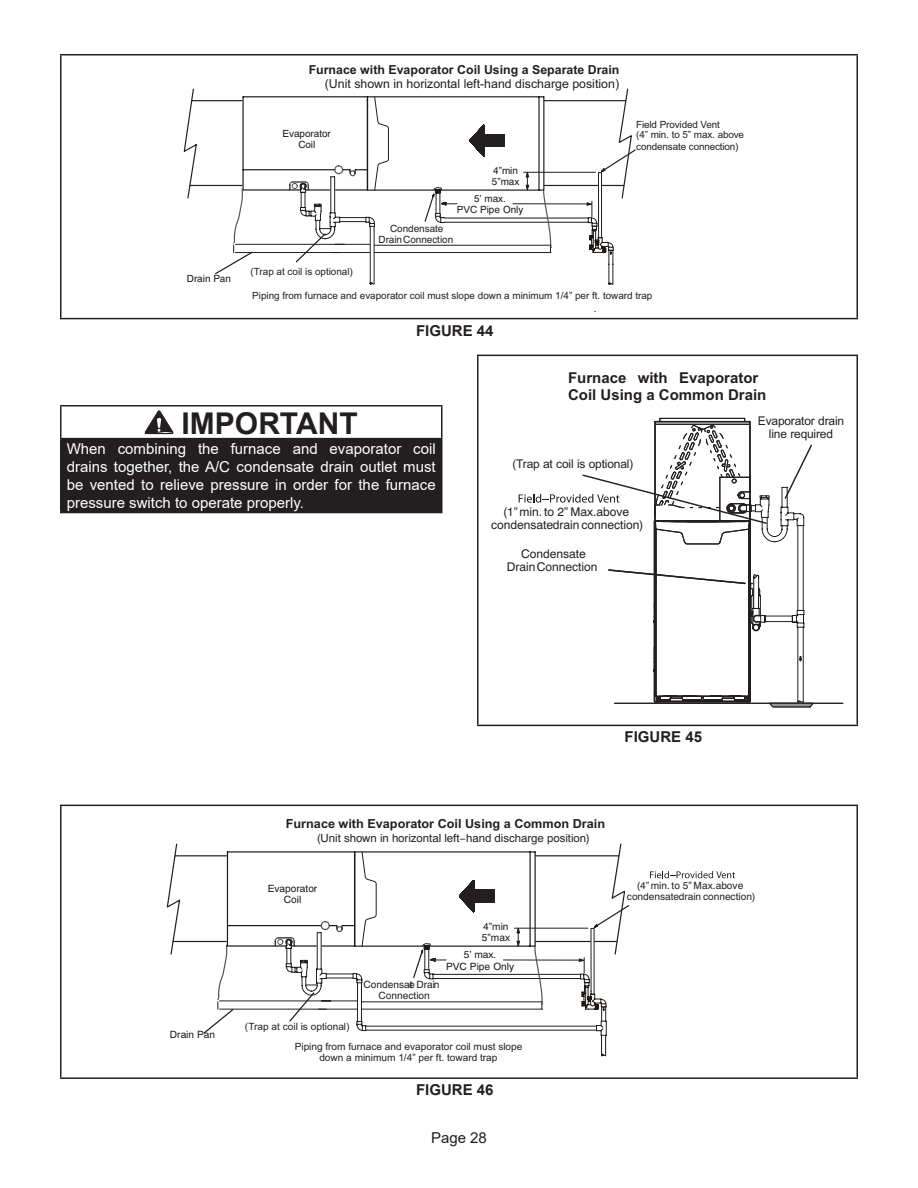
<style>
.page{position:relative;width:918px;height:1188px;background:#fff}
.page>*{position:absolute;margin:0;border:0;box-sizing:border-box;transform-origin:0 0}
.t1{font:700 30px "Arial";color:#231f20}
.t2{font:15px/18px "Arial";color:#fff;text-align:justify}
.t3{font:700 15px/16.6px "Arial";color:#231f20}
.t4{font:15px "Arial";color:#231f20}
.t5{font:700 12.45px "Arial";color:#231f20}
.t6{font:12.3px "Arial";color:#231f20}
.t7{font:700 12.3px "Arial";color:#231f20}
.t8{font:12px/13.4px "Helvetica";color:#231f20;text-align:center}
.t9{font:12px/13.2px "Arial";letter-spacing:-.015em;color:#231f20;text-align:center}
.t10{font:11.25px "Helvetica";color:#231f20}
.t11{font:10.05px/11.1px "Arial";color:#231f20;text-align:center}
.t12{font:10.05px/11.1px "Helvetica";color:#231f20;text-align:center}
.t13{font:10.05px/11.2px "Helvetica";color:#1d1814;text-align:center}
.t14{font:9.9px/10.9px "Arial";color:#231f20}
.t15{font:9.9px/11.1px "Helvetica";color:#1d1814;text-align:center}
.t16{font:9.9px/10.9px "Helvetica";color:#231f20;text-align:center}
</style>
<div class="page">
<hr style="left:60px;top:54px;width:798px;height:2px;background:#231f20">
<hr style="left:60px;top:56px;width:2px;height:262px;background:#231f20">
<hr style="left:856px;top:56px;width:2px;height:262px;background:#231f20">
<hr style="left:60px;top:318px;width:798px;height:1px;background:#231f20">
<svg style="left:184px;top:88px;width:445px;height:111px"></svg>
<svg style="left:214px;top:96px;width:422px;height:189px"></svg>
<div style="left:61px;top:439px;width:381px;height:74px;background:#231f20"></div>
<hr style="left:60px;top:405px;width:382px;height:1px;background:#231f20">
<hr style="left:60px;top:407px;width:2px;height:31px;background:#231f20">
<hr style="left:441px;top:407px;width:1px;height:31px;background:#231f20">
<hr style="left:60px;top:438px;width:382px;height:1px;background:#231f20">
<hr style="left:60px;top:439px;width:2px;height:73px;background:#231f20">
<hr style="left:60px;top:512px;width:382px;height:1px;background:#231f20">
<svg style="left:144px;top:410px;width:30px;height:25px"></svg>
<hr style="left:477px;top:355px;width:381px;height:1px;background:#231f20">
<hr style="left:477px;top:356px;width:1px;height:369px;background:#231f20">
<hr style="left:856px;top:356px;width:2px;height:369px;background:#231f20">
<hr style="left:477px;top:725px;width:381px;height:1px;background:#231f20">
<svg style="left:519px;top:417px;width:325px;height:290px"></svg>
<hr style="left:60px;top:805px;width:798px;height:1px;background:#231f20">
<hr style="left:60px;top:806px;width:2px;height:271px;background:#231f20">
<hr style="left:856px;top:806px;width:2px;height:271px;background:#231f20">
<hr style="left:60px;top:1077px;width:798px;height:2px;background:#231f20">
<svg style="left:650px;top:871px;width:85px;height:7px"></svg>
<svg style="left:167px;top:843px;width:455px;height:112px"></svg>
<svg style="left:202px;top:851px;width:428px;height:206px"></svg>
<p class="t15" style="left:187px;top:272px;width:46px">Drain Pan</p>
<p class="t7" style="left:309px;top:61px;width:312px">Furnace with Evaporator Coil Using a Separate Drain</p>
<p class="t6" style="left:325px;top:79px;width:296px">(Unit shown in horizontal left-hand discharge position)</p>
<p class="t15" style="left:283px;top:128px;width:50px">Evaporator<br>Coil</p>
<p class="t14" style="left:251px;top:267px;width:104px">(Trap at coil is optional)</p>
<p class="t15" style="left:492px;top:165px;width:29px;text-align:left">4”min<br>5”max</p>
<p class="t15" style="left:457px;top:193px;width:68px">5’ max.<br>PVC Pipe Only</p>
<p class="t16" style="left:379px;top:223px;width:76px">Condensate<br>DrainConnection</p>
<p class="t14" style="left:636px;top:120px;width:109px">Field Provided Vent<br>(4” min. to 5” max. above condensate connection)</p>
<p class="t14" style="left:252px;top:291px;width:402px">Piping from furnace and evaporator coil must slope down a minimum 1/4” per ft. toward trap</p>
<p class="t3" style="left:416px;top:322px;width:79px">FIGURE 44</p>
<p class="t16" style="left:594px;top:303px;width:4px">.</p>
<p class="t3" style="left:568px;top:370px;width:200px">Furnace with Evaporator<br>Coil Using a Common Drain</p>
<h1 class="t1" style="left:182px;top:402px;width:178px">IMPORTANT</h1>
<p class="t2" style="left:67px;top:440px;width:370px">When combining the furnace and evaporator coil drains together, the A/C condensate drain outlet must be vented to relieve pressure in order for the furnace pressure switch to operate properly.</p>
<p class="t9" style="left:512px;top:458px;width:122px">(Trap at coil is optional)</p>
<p class="t8" style="left:491px;top:505px;width:154px">(1”min. to 2” Max.above condensatedrain connection)</p>
<p class="t8" style="left:507px;top:547px;width:92px">Condensate<br>DrainConnection</p>
<p class="t9" style="left:758px;top:415px;width:88px">Evaporator drain line required</p>
<p class="t3" style="left:625px;top:729px;width:79px">FIGURE 45</p>
<p class="t5" style="left:286px;top:815px;width:321px">Furnace with Evaporator Coil Using a Common Drain</p>
<p class="t10" style="left:317px;top:831px;width:275px">(Unit shown in horizontal left−hand discharge position)</p>
<p class="t13" style="left:170px;top:1029px;width:47px">Drain Pan</p>
<p class="t13" style="left:268px;top:883px;width:51px">Evaporator<br>Coil</p>
<p class="t11" style="left:245px;top:1022px;width:106px">(Trap at coil is optional)</p>
<p class="t12" style="left:364px;top:979px;width:77px">Condensate Drain<br>Connection</p>
<p class="t13" style="left:482px;top:921px;width:30px;text-align:left">4”min<br>5”max</p>
<p class="t13" style="left:446px;top:949px;width:70px">5’ max.<br>PVC Pipe Only</p>
<p class="t11" style="left:295px;top:1042px;width:229px">Piping from furnace and evaporator coil must slope down a minimum 1/4” per ft. toward trap</p>
<p class="t3" style="left:416px;top:1082px;width:79px">FIGURE 46</p>
<p class="t4" style="left:431px;top:1128px;width:57px">Page 28</p>
<p class="t12" style="left:627px;top:880px;width:130px">(4”min. to 5” Max.above condensatedrain connection)</p>
</div>
